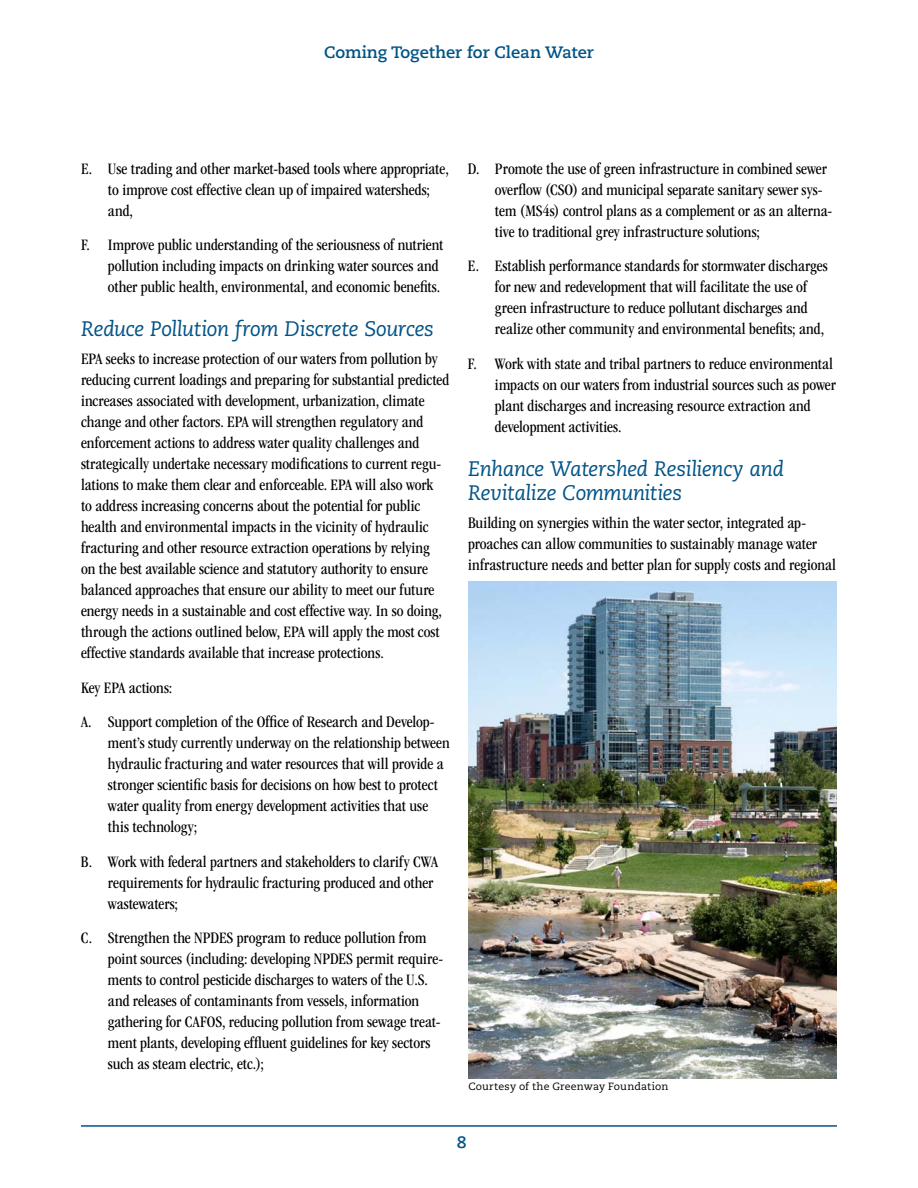
<style>
.page{position:relative;width:918px;height:1188px;background:#fff}
.page>*{position:absolute;margin:0;border:0;box-sizing:border-box;transform-origin:0 0}
.t1{font:italic 21px/24px "Caecilia LT Std";letter-spacing:-.015em;color:#005387}
.t2{font:condensed 16.5px/21px "ITC Garamond Std";color:#000}
.t3{font:700 16.5px "Caecilia LT Std";color:#005387}
.t4{font:10.5px "Caecilia LT Std";letter-spacing:.015em;color:#000}
</style>
<div class="page">
<hr style="left:81px;top:1125px;width:756px;height:2px;background:#005387">
<img style="left:468px;top:582px;width:369px;height:496px">
<p class="t3" style="left:324px;top:42px;width:271px">Coming Together for Clean Water</p>
<p class="t2" style="left:108px;top:158px;width:342px;text-indent:-27px">E. Use trading and other market-based tools where appropriate, to improve cost effective clean up of impaired watersheds; and,</p>
<p class="t2" style="left:108px;top:234px;width:337px;text-indent:-27px">F. Improve public understanding of the seriousness of nutrient pollution including impacts on drinking water sources and other public health, environmental, and economic benefits.</p>
<p class="t1" style="left:81px;top:318px;width:354px">Reduce Pollution from Discrete Sources</p>
<p class="t2" style="left:81px;top:348px;width:370px">EPA seeks to increase protection of our waters from pollution by reducing current loadings and preparing for substantial predicted increases associated with development, urbanization, climate change and other factors. EPA will strengthen regulatory and enforcement actions to address water quality challenges and strategically undertake necessary modifications to current regu&shy;lations to make them clear and enforceable. EPA will also work<br>to address increasing concerns about the potential for public health and environmental impacts in the vicinity of hydraulic fracturing and other resource extraction operations by relying<br>on the best available science and statutory authority to ensure balanced approaches that ensure our ability to meet our future energy needs in a sustainable and cost effective way. In so doing, through the actions outlined below, EPA will apply the most cost effective standards available that increase protections.</p>
<p class="t2" style="left:81px;top:670px;width:355px;line-height:34.5px">Key EPA actions:<br>A. Support completion of the Office of Research and Develop-</p>
<p class="t2" style="left:108px;top:733px;width:343px">ment’s study currently underway on the relationship between hydraulic fracturing and water resources that will provide a stronger scientific basis for decisions on how best to protect water quality from energy development activities that use this technology;</p>
<p class="t2" style="left:108px;top:851px;width:331px;text-indent:-27px">B. Work with federal partners and stakeholders to clarify CWA requirements for hydraulic fracturing produced and other wastewaters;</p>
<p class="t2" style="left:108px;top:928px;width:337px;text-indent:-27px">C. Strengthen the NPDES program to reduce pollution from point sources (including: developing NPDES permit require&shy;ments to control pesticide discharges to waters of the U.S. and releases of contaminants from vessels, information gathering for CAFOS, reducing pollution from sewage treat&shy;ment plants, developing effluent guidelines for key sectors such as steam electric, etc.);</p>
<p class="t2" style="left:495px;top:158px;width:339px;text-indent:-27px">D. Promote the use of green infrastructure in combined sewer overflow (CSO) and municipal separate sanitary sewer sys&shy;tem (MS4s) control plans as a complement or as an alterna&shy;tive to traditional grey infrastructure solutions;</p>
<p class="t2" style="left:495px;top:256px;width:334px;text-indent:-27px">E. Establish performance standards for stormwater discharges for new and redevelopment that will facilitate the use of green infrastructure to reduce pollutant discharges and realize other community and environmental benefits; and,</p>
<p class="t2" style="left:495px;top:353px;width:342px;text-indent:-27px">F. Work with state and tribal partners to reduce environmental impacts on our waters from industrial sources such as power plant discharges and increasing resource extraction and development activities.</p>
<p class="t1" style="left:468px;top:457px;width:318px">Enhance Watershed Resiliency and<br>Revitalize Communities</p>
<p class="t2" style="left:468px;top:512px;width:369px">Building on synergies within the water sector, integrated ap&shy;proaches can allow communities to sustainably manage water infrastructure needs and better plan for supply costs and regional</p>
<p class="t4" style="left:468px;top:1080px;width:201px">Courtesy of the Greenway Foundation</p>
<p class="t3" style="left:457px;top:1132px;width:11px">8</p>
</div>
